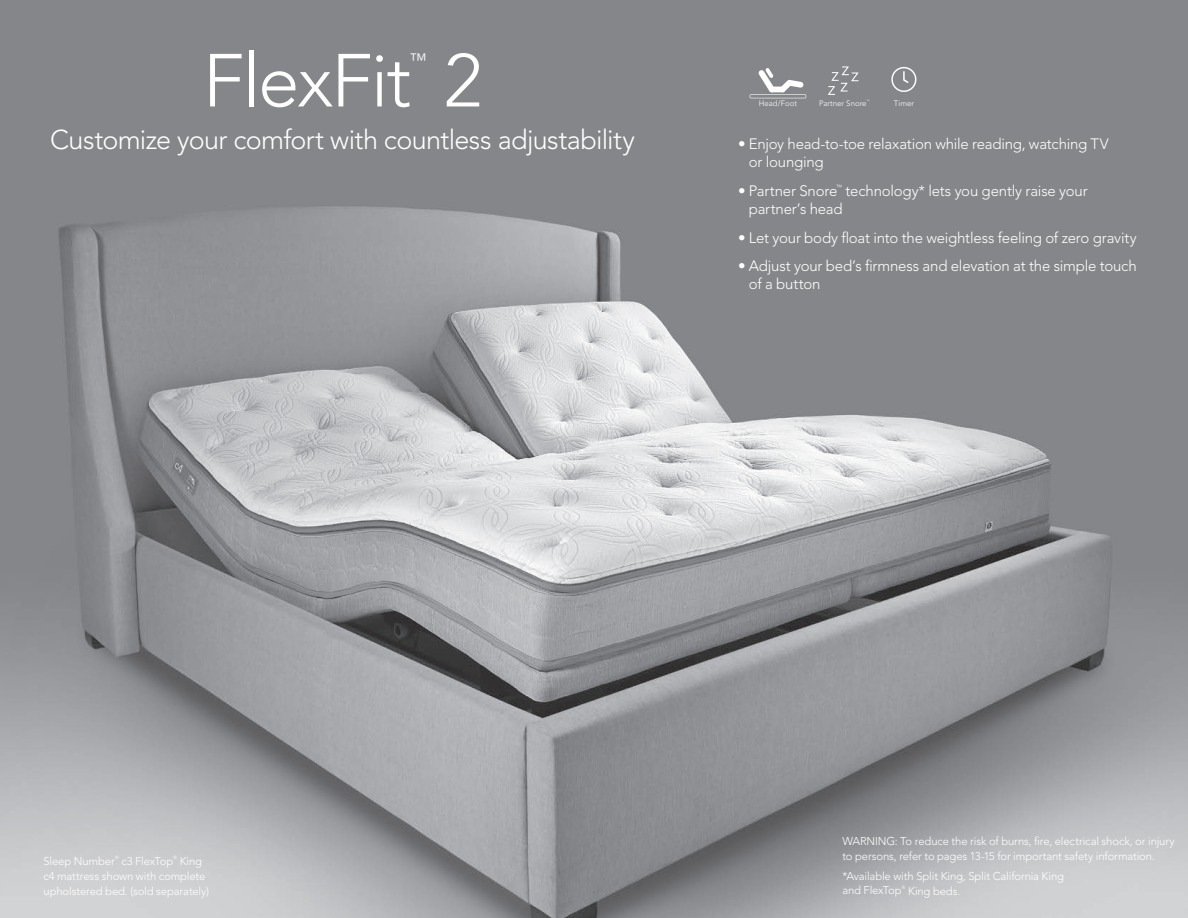
<style>
.page{position:relative;width:1188px;height:918px;background:#fff}
.page>*{position:absolute;margin:0;border:0;box-sizing:border-box;transform-origin:0 0}
.t1{font:300 74.25px "Avenir LT Std";letter-spacing:-.025em;color:#fff}
.t2{font:300 27px "Avenir LT Std";letter-spacing:-.025em;color:#fff}
.t3{font:300 17.85px "Avenir LT Std";color:#fff}
.t4{font:300 15px/18px "Avenir LT Std";letter-spacing:-.015em;color:#fff}
.t5{font:300 11.25px/15px "Avenir LT Std";letter-spacing:-.01em;color:#fff}
.t6{font:300 7.95px "Avenir LT Std";color:#fff}
.t7{font:300 6px "Avenir LT Std";color:#fff}
.t8{font:300 4.5px "Avenir LT Std";color:#fff}
.t9{font:300 3.15px "Avenir LT Std";color:#fff}
</style>
<div class="page">
<img style="left:0;top:0;width:1188px;height:918px">
<hr style="left:750px;top:94px;width:56px;height:4px;background:#cbcccd">
<hr style="left:750px;top:95px;width:56px;height:3px;background:#fff">
<svg style="left:758px;top:68px;width:46px;height:24px"></svg>
<svg style="left:828px;top:66px;width:30px;height:29px"></svg>
<svg style="left:891px;top:67px;width:25px;height:25px"></svg>
<h1 class="t1" style="left:203px;top:37px;width:281px">FlexFit 2</h1>
<h3 class="t3" style="left:409px;top:50px;width:19px">™</h3>
<p class="t6" style="left:759px;top:98px;width:40px">Head/Foot</p>
<p class="t6" style="left:819px;top:98px;width:49px">Partner Snore</p>
<p class="t9" style="left:867px;top:99px;width:5px">™</p>
<p class="t6" style="left:894px;top:98px;width:22px">Timer</p>
<h2 class="t2" style="left:50px;top:124px;width:586px">Customize your comfort with countless adjustability</h2>
<h3 class="t4" style="left:749px;top:135px;width:361px;text-indent:-11px">• Enjoy head-to-toe relaxation while reading, watching TV or lounging</h3>
<h3 class="t4" style="left:738px;top:182px;width:101px">• Partner Snore</h3>
<p class="t7" style="left:836px;top:183px;width:7px">™</p>
<h3 class="t4" style="left:846px;top:182px;width:244px">technology* lets you gently raise your</h3>
<h3 class="t4" style="left:749px;top:200px;width:95px">partner’s head</h3>
<h3 class="t4" style="left:738px;top:228px;width:400px">• Let your body float into the weightless feeling of zero gravity</h3>
<h3 class="t4" style="left:749px;top:257px;width:389px;text-indent:-11px">• Adjust your bed’s firmness and elevation at the simple touch of a button</h3>
<p class="t5" style="left:44px;top:853px;width:73px">Sleep Number</p>
<p class="t8" style="left:115px;top:855px;width:5px">®</p>
<p class="t5" style="left:121px;top:853px;width:53px">c3 FlexTop</p>
<p class="t5" style="left:44px;top:853px;width:167px;text-indent:136px">King c4 mattress shown with complete upholstered bed. (sold separately)</p>
<p class="t5" style="left:842px;top:834px;width:334px">WARNING: To reduce the risk of burns, fire, electrical shock, or injury to persons, refer to pages 13-15 for important safety information.</p>
<p class="t5" style="left:842px;top:868px;width:223px">*Available with Split King, Split California King and FlexTop</p>
<p class="t8" style="left:902px;top:885px;width:5px">®</p>
<p class="t5" style="left:908px;top:883px;width:54px">King beds.</p>
</div>
